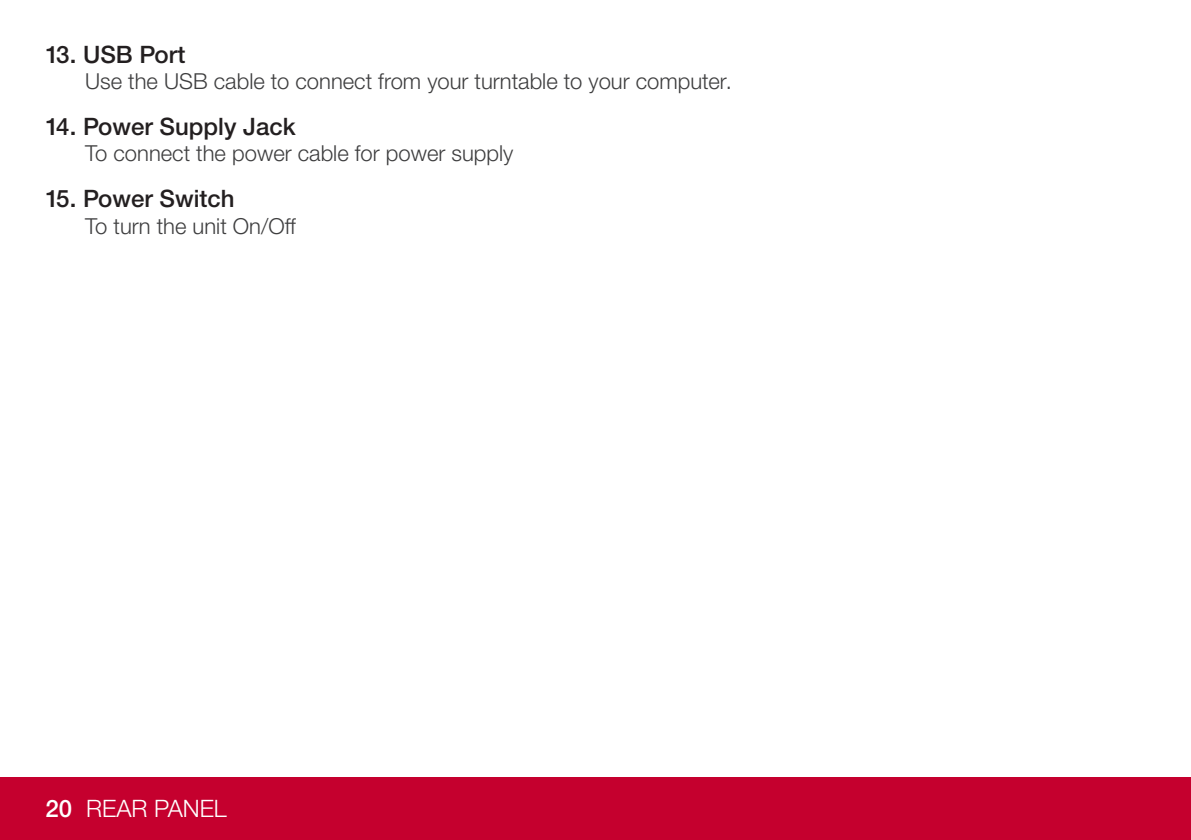
<style>
.page{position:relative;width:1191px;height:840px;background:#fff}
.page>*{position:absolute;margin:0;border:0;box-sizing:border-box;transform-origin:0 0}
.Subheadline{font:500 24px "Helvetica Neue LTW1 G";color:#231f20}
.Seitenzahl_links{font:300 24px "Helvetica Neue LTW1 G";color:#fff}
.Text_eingerückt{font:300 22px "Helvetica Neue LTW1 G";color:#3e3e3f}
.s1{font-weight:500}
</style>
<div class="page">
<div style="left:0;top:777px;width:1191px;height:62px;background:#c5002e"></div>
<p class="Subheadline" style="left:45px;top:40px;width:142px">13. USB Port</p>
<p class="Text_eingerückt" style="left:85px;top:68px;width:648px">Use the USB cable to connect from your turntable to your computer.</p>
<p class="Subheadline" style="left:45px;top:112px;width:252px">14. Power Supply Jack</p>
<p class="Text_eingerückt" style="left:85px;top:140px;width:430px">To connect the power cable for power supply</p>
<p class="Subheadline" style="left:45px;top:184px;width:191px">15. Power Switch</p>
<p class="Text_eingerückt" style="left:85px;top:212px;width:212px">To turn the unit On/Off</p>
<p class="Seitenzahl_links" style="left:45px;top:793px;width:183px"><span class="s1">20</span> REAR PANEL</p>
</div>
